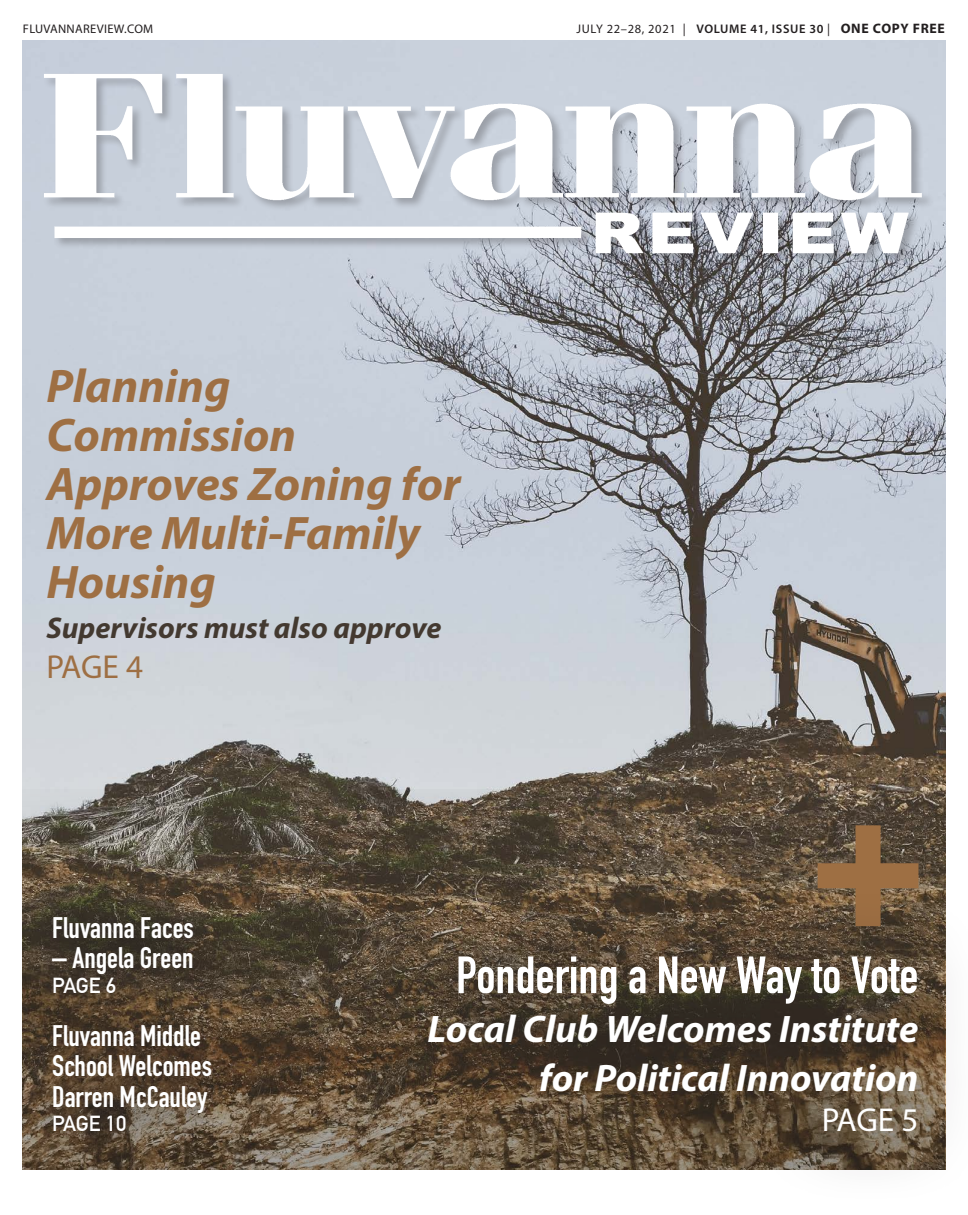
<style>
.page{position:relative;width:968px;height:1215px;background:#fff}
.page>*{position:absolute;margin:0;border:0;box-sizing:border-box;transform-origin:0 0}
.Front_Page_Headline{font:700 51.5px "DIN Condensed";color:#fff}
.Front_Page_Headline-2{font:italic 700 47.25px/49px "Myriad Pro";color:#9e6f43}
.Front_Page_Headline-3{font:italic 700 38.5px/49px "Myriad Pro";color:#fff;text-align:right}
.Front_Page_Headline-4{font:33.25px "Myriad Pro";color:#9e6f43}
.Front_Page_Headline-5{font:33.25px "Myriad Pro";color:#fff}
.Front_Page_Headline-6{font:italic 700 30px "Myriad Pro";color:#433930}
.Front_Page_Headline-7{font:700 29.38px/30.4px "DIN Condensed";color:#fff}
.Front_Page_Headline-8{font:700 21.38px "DIN Alternate";letter-spacing:-.02em;color:#fff}
.t1{font:12.5px "Myriad Pro";letter-spacing:.05em;color:#231f20}
.t2{font:12.5px "Myriad Pro";letter-spacing:.025em;color:#231f20}
.s1{font-weight:600}
.s2{font-weight:700;font-size:13.75px}
</style>
<div class="page">
<img style="left:23px;top:41px;width:922px;height:748px">
<img style="left:34px;top:69px;width:899px;height:201px">
<svg style="left:23px;top:789px;width:922px;height:381px;background:#605444"></svg>
<div style="left:855px;top:825px;width:25px;height:101px;background:#9e6f43"></div>
<div style="left:817px;top:863px;width:101px;height:25px;background:#9e6f43"></div>
<div style="left:17px;top:988px;width:230px;height:180px;background:#231f20;opacity:.39"></div>
<div style="left:17px;top:881px;width:212px;height:149px;background:#231f20;opacity:.39"></div>
<div style="left:358px;top:885px;width:610px;height:321px;background:#231f20;opacity:.35"></div>
<p class="t2" style="left:23px;top:21px;width:132px">FLUVANNAREVIEW.COM</p>
<p class="t1" style="left:576px;top:21px;width:370px">JULY 22–28, 2021 | <span class="s1">VOLUME 41, ISSUE 30</span> | <span class="s2">ONE COPY FREE</span></p>
<p class="Front_Page_Headline-2" style="left:46px;top:360px;width:416px">Planning<br>Commission<br>Approves Zoning for<br>More Multi-Family<br>Housing</p>
<p class="Front_Page_Headline-6" style="left:46px;top:608px;width:397px">Supervisors must also approve</p>
<p class="Front_Page_Headline-4" style="left:46px;top:646px;width:98px">PAGE 4</p>
<p class="Front_Page_Headline-7" style="left:52px;top:912px;width:143px">Fluvanna Faces</p>
<p class="Front_Page_Headline-7" style="left:52px;top:943px;width:143px">– Angela Green</p>
<p class="Front_Page_Headline-8" style="left:52px;top:969px;width:65px">PAGE 6</p>
<p class="Front_Page_Headline-7" style="left:52px;top:1020px;width:161px">Fluvanna Middle<br>School Welcomes<br>Darren McCauley</p>
<p class="Front_Page_Headline-8" style="left:52px;top:1108px;width:76px">PAGE 10</p>
<p class="Front_Page_Headline" style="left:456px;top:940px;width:464px">Pondering a New Way to Vote</p>
<p class="Front_Page_Headline-3" style="left:427px;top:1003px;width:492px">Local Club Welcomes Institute for Political Innovation</p>
<p class="Front_Page_Headline-5" style="left:821px;top:1100px;width:98px">PAGE 5</p>
</div>
